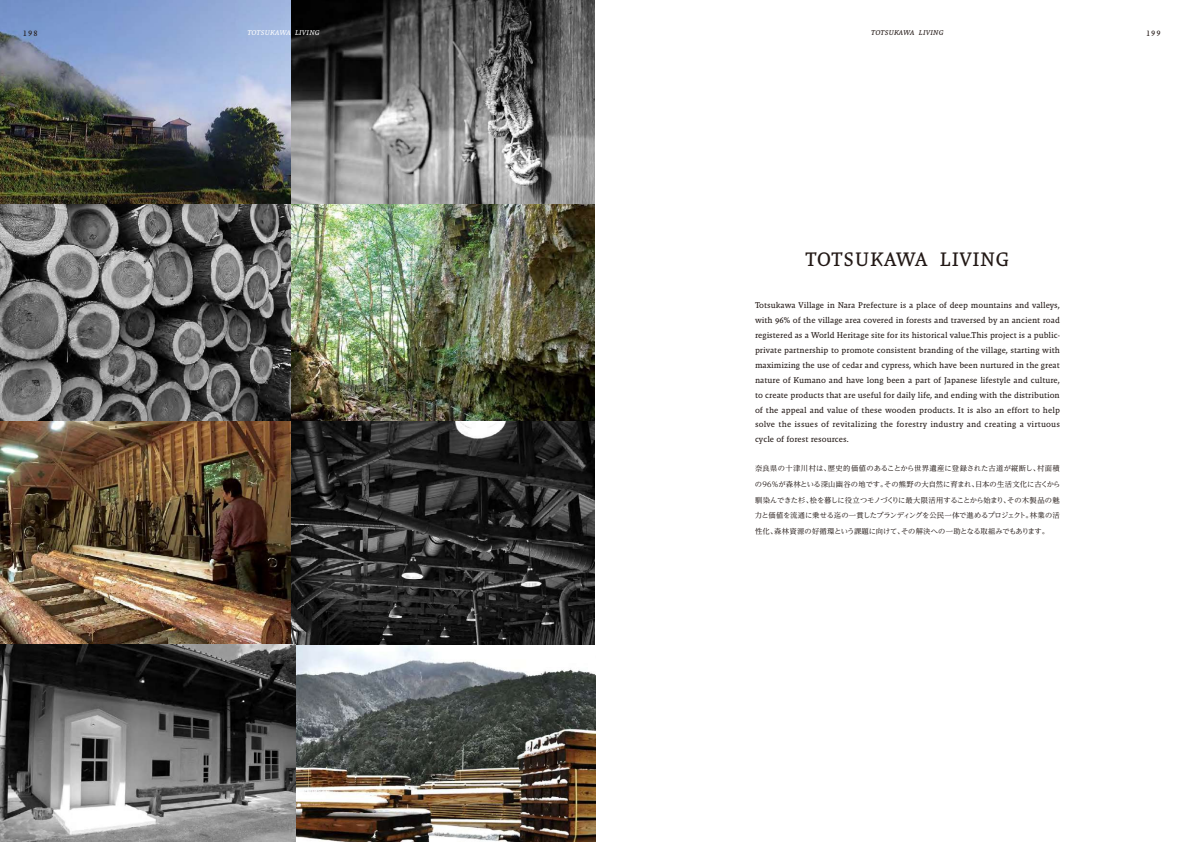
<style>
.page{position:relative;width:1191px;height:842px;background:#fff}
.page>*{position:absolute;margin:0;border:0;box-sizing:border-box;transform-origin:0 0}
.t1{font:19.8px "Malaga OTCE";color:#221815}
.t2{font:8.5px/14.9px "Malaga OTCE";letter-spacing:.02em;color:#221815;text-align:justify}
.t3{font:7.8px "Malaga OTCE";color:#221815}
.t4{font:7.3px/15.6px "UD Reimin Pro";letter-spacing:.005em;color:#221815;text-align:justify}
.t5{font:italic 7.1px "Malaga OTCE";letter-spacing:.04em;color:#fff}
.t6{font:italic 7.1px "Malaga OTCE";letter-spacing:.04em;color:#221815}
</style>
<div class="page">
<img style="left:0;top:0;width:595px;height:842px">
<p class="t3" style="left:23px;top:29px;width:16px">198</p>
<p class="t5" style="left:247px;top:29px;width:74px">TOTSUKAWA LIVING</p>
<p class="t6" style="left:871px;top:29px;width:74px">TOTSUKAWA LIVING</p>
<p class="t3" style="left:1146px;top:29px;width:16px">199</p>
<h1 class="t1" style="left:805px;top:248px;width:206px">TOTSUKAWA LIVING</h1>
<p class="t2" style="left:755px;top:298px;width:306px">Totsukawa Village in Nara Prefecture is a place of deep mountains and valleys, with 96% of the village area covered in forests and traversed by an ancient road registered as a World Heritage site for its historical value.This project is a public&shy;private partnership to promote consistent branding of the village, starting with maximizing the use of cedar and cypress, which have been nurtured in the great nature of Kumano and have long been a part of Japanese lifestyle and culture, to create products that are useful for daily life, and ending with the distribution of the appeal and value of these wooden products. It is also an effort to help solve the issues of revitalizing the forestry industry and creating a virtuous cycle of forest resources.</p>
<p class="t4" style="left:755px;top:461px;width:307px">奈良県の十津川村は、歴史的価値のあることから世界遺産に登録された古道が縦断し、村面積の96％が森林といる深山幽谷の地です。その熊野の大自然に育まれ、日本の生活文化に古くから馴染んできた杉、桧を暮しに役立つモノづくりに最大限活用することから始まり、その木製品の魅力と価値を流通に乗せる迄の一貫したブランディングを公民一体で進めるプロジェクト。林業の活性化、森林資源の好循環という課題に向けて、その解決への一助となる取組みでもあります。</p>
</div>
